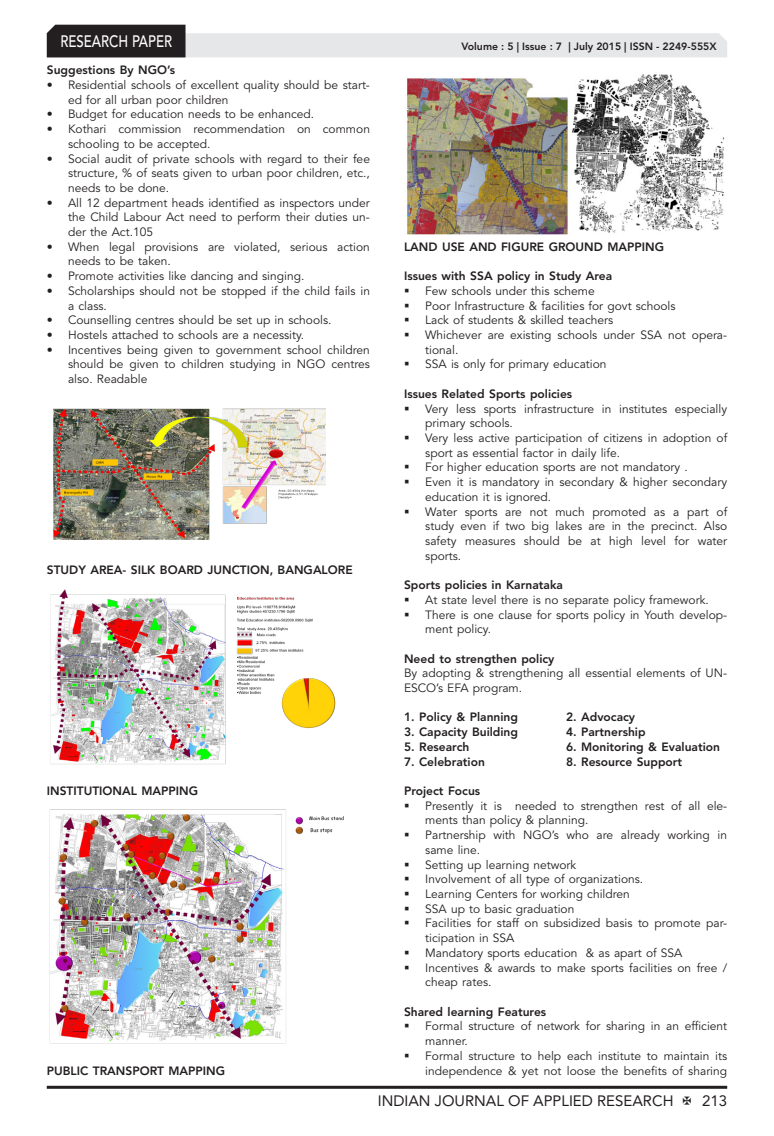
<style>
.page{position:relative;width:774px;height:1136px;background:#fff}
.page>*{position:absolute;margin:0;border:0;box-sizing:border-box;transform-origin:0 0}
.t1{font:500 16.5px "Avenir LT Std";color:#fff;scale:.8 1}
.t2{font:15px "Avenir LT Std";color:#231f20}
.IJAR_Bullet{font:12px/14.7px "Avenir LT Std";color:#231f20}
.IJAR_Bold{font:800 12px "Avenir LT Std";color:#231f20}
.IJAR_Body_Text{font:12px/14.7px "Avenir LT Std";color:#231f20}
.IJAR_Body_Text-2{font:800 12px "Avenir LT Std";color:#231f20}
.t3{font:800 10.5px "Avenir LT Std";color:#231f20}
</style>
<div class="page">
<hr style="left:47px;top:1085px;width:680px;height:3px;background:#231f20">
<svg style="left:47px;top:25px;width:680px;height:32px"></svg>
<img style="left:53px;top:408px;width:272px;height:132px">
<img style="left:50px;top:589px;width:286px;height:176px">
<img style="left:49px;top:809px;width:295px;height:235px">
<img style="left:407px;top:74px;width:318px;height:161px">
<h1 class="t1" style="left:60px;top:32px;width:141px">RESEARCH PAPER</h1>
<p class="IJAR_Bold" style="left:47px;top:63px;width:130px">Suggestions By NGO’s</p>
<p class="IJAR_Bullet" style="left:68px;top:78px;width:303px;text-indent:-21px">• Residential schools of excellent quality should be start&shy;ed for all urban poor children</p>
<p class="IJAR_Bullet" style="left:47px;top:107px;width:269px">• Budget for education needs to be enhanced.</p>
<p class="IJAR_Bullet" style="left:68px;top:122px;width:303px;text-indent:-21px">• Kothari commission recommendation on common schooling to be accepted.</p>
<p class="IJAR_Bullet" style="left:68px;top:151px;width:303px;text-align:justify;text-indent:-21px">• Social audit of private schools with regard to their fee structure, % of seats given to urban poor children, etc., needs to be done.</p>
<p class="IJAR_Bullet" style="left:68px;top:195px;width:303px;text-align:justify;text-indent:-21px">• All 12 department heads identified as inspectors under the Child Labour Act need to perform their duties un&shy;der the Act.105</p>
<p class="IJAR_Bullet" style="left:68px;top:239px;width:303px;text-indent:-21px">• When legal provisions are violated, serious action needs to be taken.</p>
<p class="IJAR_Bullet" style="left:47px;top:269px;width:259px">• Promote activities like dancing and singing.</p>
<p class="IJAR_Bullet" style="left:68px;top:284px;width:303px;text-indent:-21px">• Scholarships should not be stopped if the child fails in a class.</p>
<p class="IJAR_Bullet" style="left:47px;top:313px;width:286px">• Counselling centres should be set up in schools.</p>
<p class="IJAR_Bullet" style="left:47px;top:328px;width:259px">• Hostels attached to schools are a necessity.</p>
<p class="IJAR_Bullet" style="left:68px;top:342px;width:303px;text-align:justify;text-indent:-21px">• Incentives being given to government school children should be given to children studying in NGO centres also. Readable</p>
<p class="IJAR_Bold" style="left:47px;top:563px;width:307px">STUDY AREA- SILK BOARD JUNCTION, BANGALORE</p>
<p class="IJAR_Bold" style="left:47px;top:783px;width:153px">INSTITUTIONAL MAPPING</p>
<p class="IJAR_Body_Text-2" style="left:47px;top:1063px;width:180px">PUBLIC TRANSPORT MAPPING</p>
<p class="t3" style="left:461px;top:41px;width:257px">Volume : 5 | Issue : 7 | July 2015 | ISSN - 2249-555X</p>
<p class="IJAR_Bold" style="left:404px;top:239px;width:261px">LAND USE AND FIGURE GROUND MAPPING</p>
<p class="IJAR_Bold" style="left:404px;top:269px;width:210px">Issues with SSA policy in Study Area</p>
<p class="IJAR_Bullet" style="left:404px;top:284px;width:192px">▪ Few schools under this scheme</p>
<p class="IJAR_Bullet" style="left:404px;top:298px;width:273px">▪ Poor Infrastructure &amp; facilities for govt schools</p>
<p class="IJAR_Bullet" style="left:404px;top:313px;width:211px">▪ Lack of students &amp; skilled teachers</p>
<p class="IJAR_Bullet" style="left:425px;top:328px;width:303px;text-indent:-21px">▪ Whichever are existing schools under SSA not opera&shy;tional.</p>
<p class="IJAR_Bullet" style="left:404px;top:357px;width:204px">▪ SSA is only for primary education</p>
<p class="IJAR_Bold" style="left:404px;top:386px;width:170px">Issues Related Sports policies</p>
<p class="IJAR_Bullet" style="left:425px;top:401px;width:303px;text-indent:-21px">▪ Very less sports infrastructure in institutes especially primary schools.</p>
<p class="IJAR_Bullet" style="left:425px;top:431px;width:303px;text-indent:-21px">▪ Very less active participation of citizens in adoption of sport as essential factor in daily life.</p>
<p class="IJAR_Bullet" style="left:404px;top:460px;width:285px">▪ For higher education sports are not mandatory .</p>
<p class="IJAR_Bullet" style="left:425px;top:475px;width:303px;text-indent:-21px">▪ Even it is mandatory in secondary &amp; higher secondary education it is ignored.</p>
<p class="IJAR_Bullet" style="left:425px;top:504px;width:303px;text-align:justify;text-indent:-21px">▪ Water sports are not much promoted as a part of study even if two big lakes are in the precinct. Also safety measures should be at high level for water sports.</p>
<p class="IJAR_Bold" style="left:404px;top:577px;width:160px">Sports policies in Karnataka</p>
<p class="IJAR_Bullet" style="left:404px;top:592px;width:306px">▪ At state level there is no separate policy framework.</p>
<p class="IJAR_Bullet" style="left:425px;top:607px;width:303px;text-indent:-21px">▪ There is one clause for sports policy in Youth develop&shy;ment policy.</p>
<p class="IJAR_Bold" style="left:404px;top:651px;width:152px">Need to strengthen policy</p>
<p class="IJAR_Body_Text" style="left:404px;top:666px;width:325px">By adopting &amp; strengthening all essential elements of UN-<br>ESCO’s EFA program.</p>
<p class="IJAR_Bold" style="left:404px;top:710px;width:116px">1. Policy &amp; Planning</p>
<p class="IJAR_Bold" style="left:566px;top:710px;width:71px">2. Advocacy</p>
<p class="IJAR_Bold" style="left:404px;top:724px;width:116px">3. Capacity Building</p>
<p class="IJAR_Bold" style="left:566px;top:724px;width:81px">4. Partnership</p>
<p class="IJAR_Bold" style="left:404px;top:739px;width:67px">5. Research</p>
<p class="IJAR_Bold" style="left:566px;top:739px;width:155px">6. Monitoring &amp; Evaluation</p>
<p class="IJAR_Bold" style="left:404px;top:754px;width:82px">7. Celebration</p>
<p class="IJAR_Bold" style="left:566px;top:754px;width:118px">8. Resource Support</p>
<p class="IJAR_Bold" style="left:404px;top:783px;width:78px">Project Focus</p>
<p class="IJAR_Bullet" style="left:425px;top:798px;width:303px;text-indent:-21px">▪ Presently it is needed to strengthen rest of all ele&shy;ments than policy &amp; planning.</p>
<p class="IJAR_Bullet" style="left:425px;top:827px;width:303px;text-indent:-21px">▪ Partnership with NGO’s who are already working in same line.</p>
<p class="IJAR_Bullet" style="left:404px;top:857px;width:174px">▪ Setting up learning network</p>
<p class="IJAR_Bullet" style="left:404px;top:872px;width:241px">▪ Involvement of all type of organizations.</p>
<p class="IJAR_Bullet" style="left:404px;top:886px;width:227px">▪ Learning Centers for working children</p>
<p class="IJAR_Bullet" style="left:404px;top:901px;width:172px">▪ SSA up to basic graduation</p>
<p class="IJAR_Bullet" style="left:425px;top:916px;width:303px;text-indent:-21px">▪ Facilities for staff on subsidized basis to promote par&shy;ticipation in SSA</p>
<p class="IJAR_Bullet" style="left:404px;top:945px;width:280px">▪ Mandatory sports education &amp; as apart of SSA</p>
<p class="IJAR_Bullet" style="left:425px;top:960px;width:303px;text-indent:-21px">▪ Incentives &amp; awards to make sports facilities on free / cheap rates.</p>
<p class="IJAR_Bold" style="left:404px;top:1004px;width:144px">Shared learning Features</p>
<p class="IJAR_Bullet" style="left:425px;top:1019px;width:303px;text-indent:-21px">▪ Formal structure of network for sharing in an efficient manner.</p>
<p class="IJAR_Bullet" style="left:404px;top:1048px;width:325px;text-align:right">▪ Formal structure to help each institute to maintain its independence &amp; yet not loose the benefits of sharing</p>
<p class="t2" style="left:378px;top:1091px;width:297px">INDIAN JOURNAL OF APPLIED RESEARCH</p>
<p class="t2" style="left:702px;top:1091px;width:27px">213</p>
</div>
